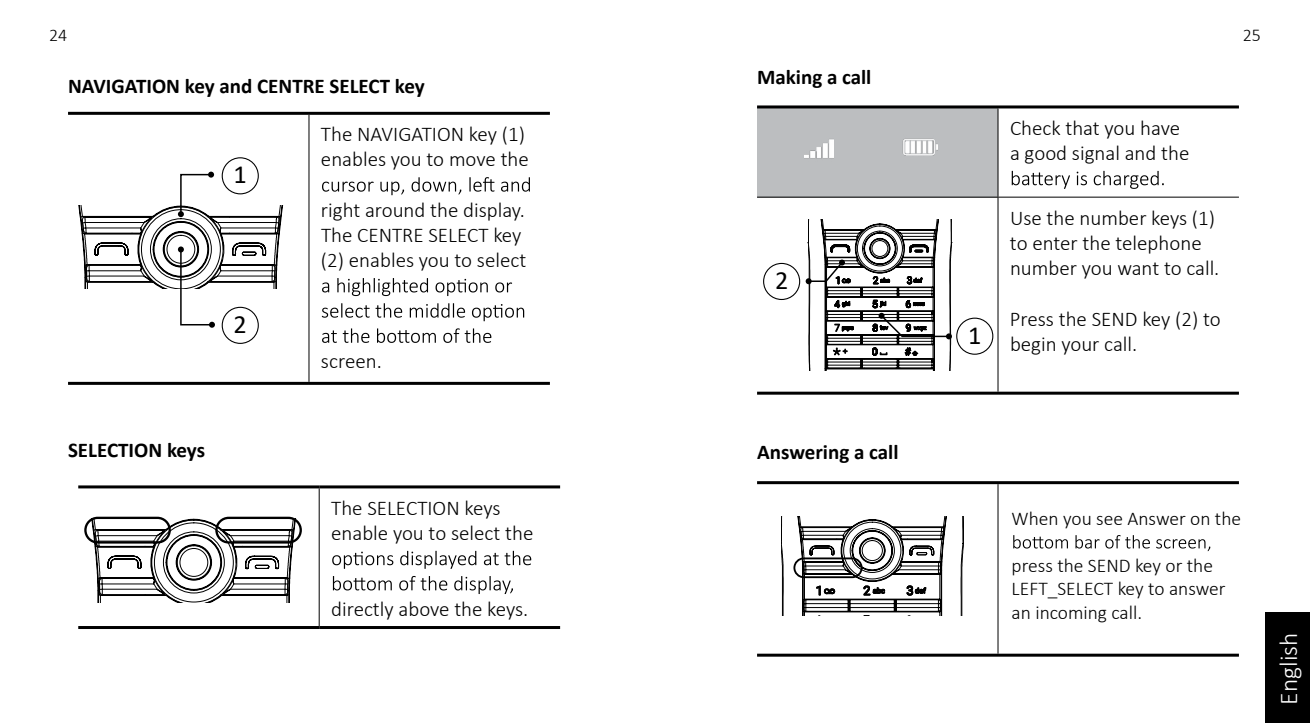
<style>
.page{position:relative;width:1310px;height:723px;background:#fff}
.page>*{position:absolute;margin:0;border:0;box-sizing:border-box;transform-origin:0 0}
.t1{font:26.1px "Calibri";color:#000}
.t2{font:300 25.5px "Calibri";color:#fff}
.t3{font:300 21px/25.2px "Calibri";color:#000}
.t4{font:700 21px "Calibri";color:#000}
.t5{font:300 19.5px/23.4px "Calibri";color:#000}
.t6{font:300 18px "Calibri";color:#000}
</style>
<div class="page">
<hr style="left:68px;top:112px;width:241px;height:3px;background:#000">
<hr style="left:309px;top:112px;width:241px;height:3px;background:#000">
<hr style="left:68px;top:382px;width:241px;height:3px;background:#000">
<hr style="left:309px;top:382px;width:241px;height:3px;background:#000">
<hr style="left:308px;top:115px;width:1px;height:267px;background:#000">
<svg style="left:322px;top:177px;width:208px;height:18px"></svg>
<svg style="left:322px;top:278px;width:190px;height:18px"></svg>
<svg style="left:322px;top:303px;width:202px;height:18px"></svg>
<svg style="left:322px;top:328px;width:169px;height:15px"></svg>
<hr style="left:78px;top:485px;width:241px;height:3px;background:#000">
<hr style="left:319px;top:485px;width:241px;height:3px;background:#000">
<hr style="left:78px;top:626px;width:241px;height:3px;background:#000">
<hr style="left:319px;top:626px;width:241px;height:3px;background:#000">
<hr style="left:319px;top:488px;width:1px;height:138px;background:#000">
<svg style="left:332px;top:551px;width:199px;height:18px"></svg>
<svg style="left:333px;top:576px;width:180px;height:18px"></svg>
<div style="left:757px;top:107px;width:241px;height:90px;background:#bcbec0"></div>
<hr style="left:757px;top:105px;width:241px;height:3px;background:#000">
<hr style="left:998px;top:105px;width:241px;height:3px;background:#000">
<hr style="left:757px;top:392px;width:241px;height:3px;background:#000">
<hr style="left:998px;top:392px;width:241px;height:3px;background:#000">
<hr style="left:997px;top:108px;width:1px;height:89px;background:#000">
<hr style="left:757px;top:197px;width:241px;height:1px;background:#000">
<hr style="left:998px;top:197px;width:241px;height:1px;background:#000">
<hr style="left:997px;top:197px;width:1px;height:195px;background:#000">
<svg style="left:1011px;top:171px;width:152px;height:18px"></svg>
<hr style="left:757px;top:481px;width:241px;height:3px;background:#000">
<hr style="left:998px;top:481px;width:241px;height:3px;background:#000">
<hr style="left:757px;top:654px;width:241px;height:3px;background:#000">
<hr style="left:998px;top:654px;width:241px;height:3px;background:#000">
<hr style="left:997px;top:484px;width:1px;height:170px;background:#000">
<div style="left:1265px;top:613px;width:45px;height:110px;background:#000"></div>
<svg style="left:78px;top:172px;width:206px;height:156px"></svg>
<div style="left:222px;top:157px;width:37px;height:37px;border:1px solid #000;border-radius:50%"></div>
<div style="left:222px;top:307px;width:37px;height:37px;border:1px solid #000;border-radius:50%"></div>
<svg style="left:84px;top:516px;width:218px;height:86px"></svg>
<div style="left:956px;top:318px;width:37px;height:37px;border:1px solid #000;border-radius:50%"></div>
<div style="left:763px;top:263px;width:37px;height:37px;border:1px solid #000;border-radius:50%"></div>
<svg style="left:805px;top:220px;width:147px;height:150px"></svg>
<svg style="left:781px;top:517px;width:182px;height:98px"></svg>
<div style="left:793px;top:557px;width:69px;height:21px;border:2px solid #000;border-radius:9px"></div>
<img style="left:903px;top:139px;width:34px;height:17px">
<img style="left:804px;top:139px;width:29px;height:20px">
<svg style="left:1013px;top:535px;width:197px;height:16px"></svg>
<p class="t6" style="left:49px;top:23px;width:20px">24</p>
<p class="t6" style="left:1242px;top:23px;width:20px">25</p>
<p class="t4" style="left:68px;top:71px;width:358px">NAVIGATION key and CENTRE SELECT key</p>
<p class="t1" style="left:234px;top:157px;width:15px">1</p>
<p class="t1" style="left:234px;top:306px;width:15px">2</p>
<p class="t3" style="left:321px;top:121px;width:209px">The NAVIGATION key (1) enables you to move the</p>
<p class="t3" style="left:321px;top:197px;width:207px">right around the display.<br>The CENTRE SELECT key (2) enables you to select</p>
<p class="t3" style="left:321px;top:348px;width:62px">screen.</p>
<p class="t4" style="left:757px;top:62px;width:116px">Making a call</p>
<p class="t1" style="left:775px;top:262px;width:15px">2</p>
<p class="t1" style="left:968px;top:317px;width:15px">1</p>
<p class="t3" style="left:1010px;top:115px;width:181px">Check that you have a good signal and the</p>
<p class="t3" style="left:1010px;top:205px;width:211px">Use the number keys (1) to enter the telephone number you want to call.</p>
<p class="t3" style="left:1010px;top:306px;width:212px">Press the SEND key (2) to begin your call.</p>
<p class="t4" style="left:68px;top:435px;width:139px">SELECTION keys</p>
<p class="t3" style="left:331px;top:495px;width:204px">The SELECTION keys enable you to select the</p>
<p class="t3" style="left:331px;top:596px;width:199px">directly above the keys.</p>
<p class="t4" style="left:757px;top:437px;width:143px">Answering a call</p>
<p class="t5" style="left:1011px;top:507px;width:231px">When you see Answer on the</p>
<p class="t5" style="left:1011px;top:553px;width:215px">press the SEND key or the<br>LEFT_SELECT key to answer an incoming call.</p>
<p class="t2" style="left:1273px;top:705px;width:74px;rotate:-90deg">English</p>
</div>
